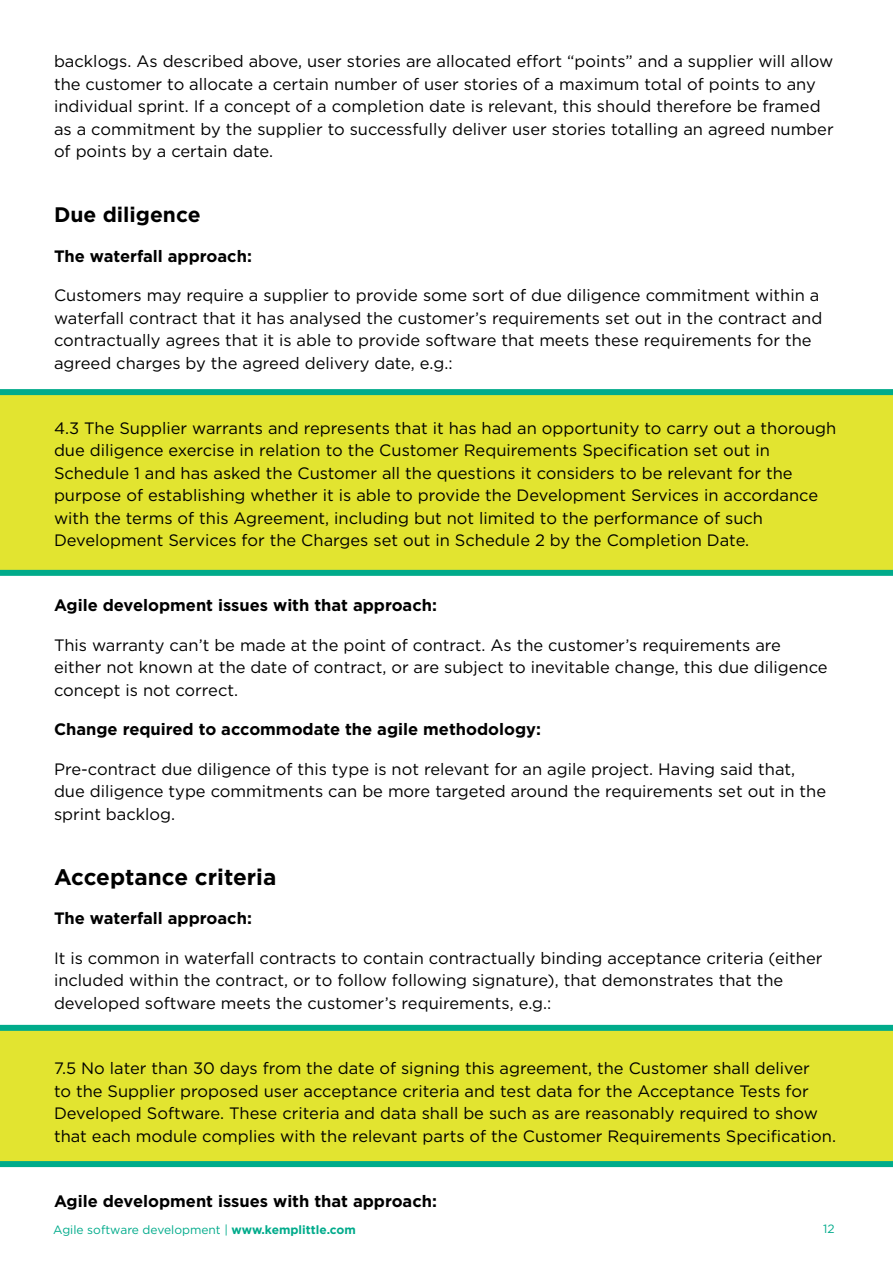
<style>
.page{position:relative;width:893px;height:1263px;background:#fff}
.page>*{position:absolute;margin:0;border:0;box-sizing:border-box;transform-origin:0 0}
.t1{font:700 22.5px "Gotham";color:#000}
.t2{font:700 21px "Gotham";color:#000}
.t3{font:16.5px/22.5px "Gotham";color:#000}
.t4{font:700 16.5px "Gotham";color:#000}
.t5{font:12px "Gotham";color:#00ab8b}
.s1{font-weight:700}
</style>
<div class="page">
<svg style="left:0;top:389px;width:893px;height:187px;background:#d3e036"></svg>
<svg style="left:0;top:1025px;width:893px;height:142px;background:#cfdf37"></svg>
<p class="t3" style="left:54px;top:50px;width:781px">backlogs. As described above, user stories are allocated effort “points” and a supplier will allow the customer to allocate a certain number of user stories of a maximum total of points to any individual sprint. If a concept of a completion date is relevant, this should therefore be framed as a commitment by the supplier to successfully deliver user stories totalling an agreed number of points by a certain date.</p>
<p class="t2" style="left:54px;top:201px;width:148px">Due diligence</p>
<p class="t4" style="left:54px;top:245px;width:199px">The waterfall approach:</p>
<p class="t3" style="left:54px;top:284px;width:770px">Customers may require a supplier to provide some sort of due diligence commitment within a waterfall contract that it has analysed the customer’s requirements set out in the contract and contractually agrees that it is able to provide software that meets these requirements for the agreed charges by the agreed delivery date, e.g.:</p>
<p class="t3" style="left:54px;top:416px;width:784px">4.3 The Supplier warrants and represents that it has had an opportunity to carry out a thorough due diligence exercise in relation to the Customer Requirements Specification set out in Schedule 1 and has asked the Customer all the questions it considers to be relevant for the purpose of establishing whether it is able to provide the Development Services in accordance with the terms of this Agreement, including but not limited to the performance of such Development Services for the Charges set out in Schedule 2 by the Completion Date.</p>
<p class="t4" style="left:54px;top:595px;width:384px">Agile development issues with that approach:</p>
<p class="t3" style="left:54px;top:633px;width:775px">This warranty can’t be made at the point of contract. As the customer’s requirements are either not known at the date of contract, or are subject to inevitable change, this due diligence concept is not correct.</p>
<p class="t4" style="left:54px;top:719px;width:489px">Change required to accommodate the agile methodology:</p>
<p class="t3" style="left:54px;top:757px;width:774px">Pre-contract due diligence of this type is not relevant for an agile project. Having said that, due diligence type commitments can be more targeted around the requirements set out in the sprint backlog.</p>
<h1 class="t1" style="left:54px;top:862px;width:224px">Acceptance criteria</h1>
<p class="t4" style="left:54px;top:908px;width:199px">The waterfall approach:</p>
<p class="t3" style="left:54px;top:946px;width:770px">It is common in waterfall contracts to contain contractually binding acceptance criteria (either included within the contract, or to follow following signature), that demonstrates that the developed software meets the customer’s requirements, e.g.:</p>
<p class="t3" style="left:54px;top:1056px;width:784px">7.5 No later than 30 days from the date of signing this agreement, the Customer shall deliver<br>to the Supplier proposed user acceptance criteria and test data for the Acceptance Tests for Developed Software. These criteria and data shall be such as are reasonably required to show that each module complies with the relevant parts of the Customer Requirements Specification.</p>
<p class="t4" style="left:54px;top:1190px;width:384px">Agile development issues with that approach:</p>
<p class="t5" style="left:53px;top:1222px;width:304px">Agile software development | <span class="s1">www.kemplittle.com</span></p>
<p class="t5" style="left:823px;top:1221px;width:13px">12</p>
</div>
